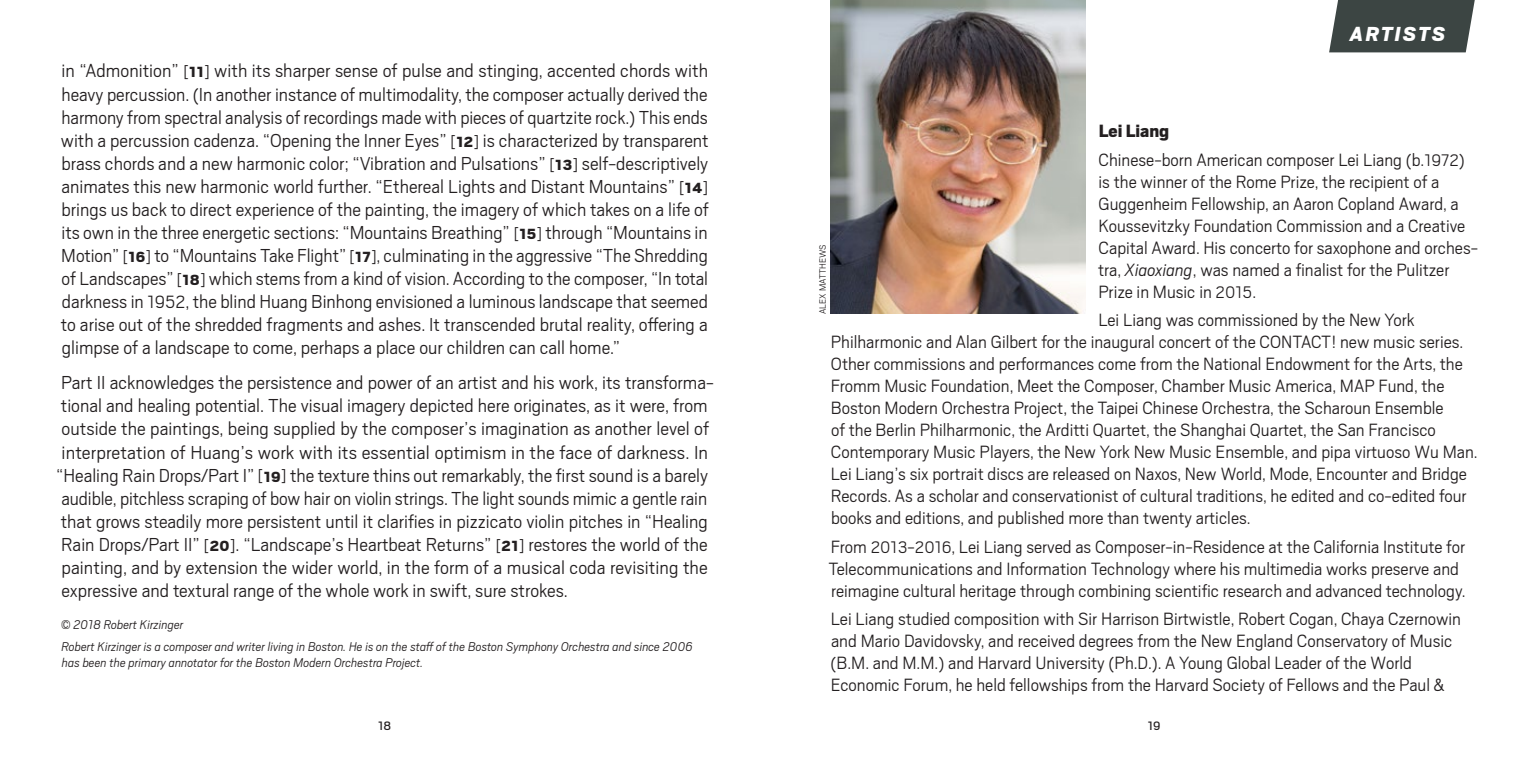
<style>
.page{position:relative;width:1539px;height:765px;background:#fff}
.page>*{position:absolute;margin:0;border:0;box-sizing:border-box;transform-origin:0 0}
.t1{font:italic 900 22.5px "Scout";letter-spacing:.095em;color:#fff}
.t2{font:300 20.7px/22.9px "Scout";color:#231f20;text-align:justify}
.t3{font:300 19.8px/21.8px "Scout";color:#231f20}
.t4{font:italic 300 13.95px/22.5px "Scout";color:#231f20}
.t5{font:13.5px "Scout";color:#231f20}
.t6{font:300 10.12px "Scout";color:#231f20}
.s1{font-size:17.55px}
.s2{font-weight:900;font-size:16.2px}
.s3{font-size:19.8px}
.s4{font-weight:900}
.s5{font-size:18.45px}
.s6{font-style:italic}
</style>
<div class="page">
<svg style="left:1329px;top:0;width:146px;height:52px;background:#48504f"></svg>
<img style="left:830px;top:0;width:255px;height:314px">
<p class="t2" style="left:61px;top:58px;width:650px">in “Admonition” <span class="s1">[</span><span class="s2">11</span><span class="s1">]</span> with its sharper sense of pulse and stinging, accented chords with heavy percussion. (In another instance of multimodality, the composer actually derived the harmony from spectral analysis of recordings made with pieces of quartzite rock.) This ends with a percussion cadenza. “Opening the Inner Eyes” <span class="s1">[</span><span class="s2">12</span><span class="s1">]</span> is characterized by transparent brass chords and a new harmonic color; “Vibration and Pulsations” <span class="s1">[</span><span class="s2">13</span><span class="s1">]</span> self-descriptively animates this new harmonic world further. “Ethereal Lights and Distant Mountains” <span class="s1">[</span><span class="s2">14</span><span class="s1">] </span>brings us back to direct experience of the painting, the imagery of which takes on a life of its own in the three energetic sections: “Mountains Breathing” <span class="s1">[</span><span class="s2">15</span><span class="s1">]</span> through “Mountains in Motion” <span class="s1">[</span><span class="s2">16</span><span class="s1">]</span> to “Mountains Take Flight” <span class="s1">[</span><span class="s2">17</span><span class="s1">]</span>, culminating in the aggressive “The Shredding of Landscapes” <span class="s1">[</span><span class="s2">18</span><span class="s1">]</span> which stems from a kind of vision. According to the composer, “In total darkness in <span class="s3">1952</span>, the blind Huang Binhong envisioned a luminous landscape that seemed to arise out of the shredded fragments and ashes. It transcended brutal reality, offering a glimpse of a landscape to come, perhaps a place our children can call home.”</p>
<p class="t2" style="left:56px;top:370px;width:659px;text-align:left">Part II acknowledges the persistence and power of an artist and his work, its transforma&shy;tional and healing potential. The visual imagery depicted here originates, as it were, from outside the paintings, being supplied by the composer’s imagination as another level of interpretation of Huang’s work with its essential optimism in the face of darkness. In “Healing Rain Drops/Part I” <span class="s1">[</span><span class="s2">19</span><span class="s1">]</span> the texture thins out remarkably, the first sound is a barely audible, pitchless scraping of bow hair on violin strings. The light sounds mimic a gentle rain that grows steadily more persistent until it clarifies in pizzicato violin pitches in “Healing Rain Drops/Part II” <span class="s1">[</span><span class="s2">20</span><span class="s1">]</span>. “Landscape’s Heartbeat Returns” <span class="s1">[</span><span class="s2">21</span><span class="s1">]</span> restores the world of the painting, and by extension the wider world, in the form of a musical coda revisiting the expressive and textural range of the whole work in swift, sure strokes.</p>
<p class="t4" style="left:61px;top:612px;width:633px">© 2018 Robert Kirzinger<br>Robert Kirzinger is a composer and writer living in Boston. He is on the staff of the Boston Symphony Orchestra and since 2006</p>
<p class="t4" style="left:62px;top:650px;width:363px">has been the primary annotator for the Boston Modern Orchestra Project.</p>
<p class="t1" style="left:1350px;top:20px;width:96px">ARTISTS</p>
<p class="t3" style="left:1099px;top:116px;width:368px;line-height:28.6px"><span class="s4">Lei Liang<br></span>Chinese-born American composer Lei Liang (b.<span class="s5">1972</span>)</p>
<p class="t3" style="left:1098px;top:170px;width:381px">is the winner of the Rome Prize, the recipient of a Guggenheim Fellowship, an Aaron Copland Award, a Koussevitzky Foundation Commission and a Creative Capital Award. His concerto for saxophone and orches&shy;tra, <span class="s6">Xiaoxiang</span>, was named a finalist for the Pulitzer Prize in Music in <span class="s5">2015</span>.</p>
<p class="t3" style="left:831px;top:308px;width:648px;text-indent:268px">Lei Liang was commissioned by the New York Philharmonic and Alan Gilbert for the inaugural concert of the CONTACT! new music series.<br>Other commissions and performances come from the National Endowment for the Arts, the Fromm Music Foundation, Meet the Composer, Chamber Music America, MAP Fund, the Boston Modern Orchestra Project, the Taipei Chinese Orchestra, the Scharoun Ensemble<br>of the Berlin Philharmonic, the Arditti Quartet, the Shanghai Quartet, the San Francisco Contemporary Music Players, the New York New Music Ensemble, and pipa virtuoso Wu Man.<br>Lei Liang’s six portrait discs are released on Naxos, New World, Mode, Encounter and Bridge Records. As a scholar and conservationist of cultural traditions, he edited and co-edited four books and editions, and published more than twenty articles.</p>
<p class="t3" style="left:828px;top:534px;width:639px">From <span class="s5">2013</span>-<span class="s5">2016</span>, Lei Liang served as Composer-in-Residence at the California Institute for<br>Telecommunications and Information Technology where his multimedia works preserve and reimagine cultural heritage through combining scientific research and advanced technology.</p>
<p class="t3" style="left:831px;top:607px;width:632px">Lei Liang studied composition with Sir Harrison Birtwistle, Robert Cogan, Chaya Czernowin and Mario Davidovsky, and received degrees from the New England Conservatory of Music (B.M. and M.M.) and Harvard University (Ph.D.). A Young Global Leader of the World Economic Forum, he held fellowships from the Harvard Society of Fellows and the Paul &amp;</p>
<p class="t6" style="left:816px;top:314px;width:71px;rotate:-90deg">ALEX MATTHEWS</p>
<p class="t5" style="left:378px;top:717px;width:15px">18</p>
<p class="t5" style="left:1148px;top:717px;width:14px">19</p>
</div>
